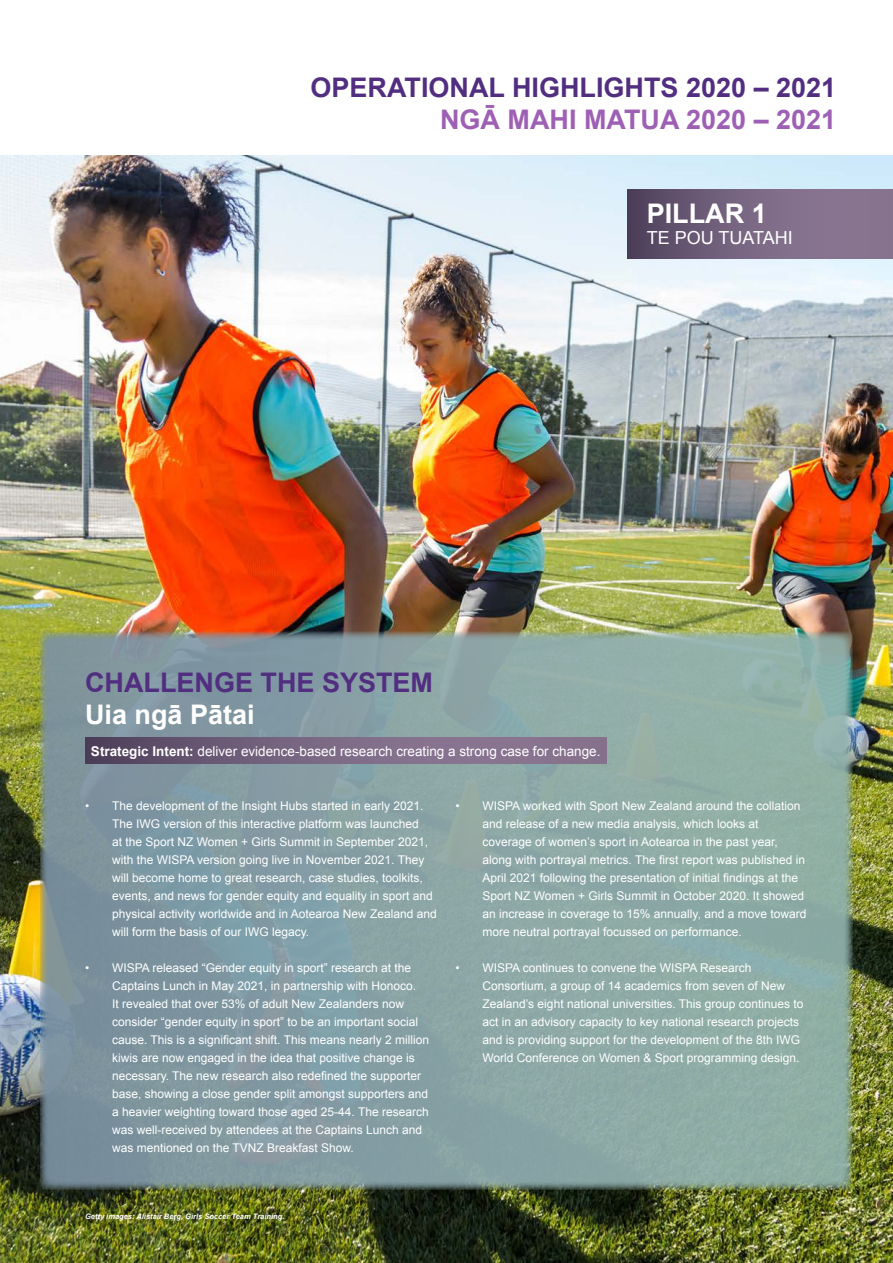
<style>
.page{position:relative;width:893px;height:1263px;background:#fff}
.page>*{position:absolute;margin:0;border:0;box-sizing:border-box;transform-origin:0 0}
.Section_Title{font:700 27px "Arial";color:#522e81}
.Section_Title-2{font:700 27px "Arial";color:#9e60b4}
.Section_Title-3{font:700 27px "Arial";color:#fff}
.Section_Title-4{font:18px "Arial";color:#fff}
.t1{font:13.5px "Arial";color:#fff}
.t2{font:700 13.5px "Arial";color:#231f20}
.t3{font:12px/18px "Arial";color:#fff}
.t4{font:italic 700 7.5px "Arial";color:#fff}
.s1{font-weight:700}
</style>
<div class="page">
<img style="left:0;top:155px;width:893px;height:1108px">
<svg style="left:40px;top:631px;width:813px;height:558px;background:#88a1a2"></svg>
<div style="left:627px;top:189px;width:266px;height:69px;background:linear-gradient(to right,#574964,#957f9b)"></div>
<svg style="left:85px;top:737px;width:521px;height:27px;background:#766480"></svg>
<p class="Section_Title" style="left:311px;top:70px;width:527px">OPERATIONAL HIGHLIGHTS 2020 – 2021</p>
<p class="Section_Title-2" style="left:440px;top:102px;width:398px">NGĀ MAHI MATUA 2020 – 2021</p>
<p class="Section_Title-3" style="left:647px;top:196px;width:122px">PILLAR 1</p>
<p class="Section_Title-4" style="left:647px;top:226px;width:148px">TE POU TUATAHI</p>
<p class="Section_Title" style="left:85px;top:665px;width:350px">CHALLENGE THE SYSTEM</p>
<p class="Section_Title-3" style="left:85px;top:697px;width:171px">Uia ngā Pātai</p>
<p class="t1" style="left:91px;top:743px;width:511px"><span class="s1">Strategic Intent:</span> deliver evidence-based research creating a strong case for change.</p>
<p class="t3" style="left:112px;top:797px;width:326px;text-indent:-27px">• The development of the Insight Hubs started in early 2021.<br>The IWG version of this interactive platform was launched<br>at the Sport NZ Women + Girls Summit in September 2021, with the WISPA version going live in November 2021. They will become home to great research, case studies, toolkits, events, and news for gender equity and equality in sport and physical activity worldwide and in Aotearoa New Zealand and will form the basis of our IWG legacy.</p>
<p class="t3" style="left:112px;top:959px;width:319px;text-indent:-27px">• WISPA released “Gender equity in sport” research at the Captains Lunch in May 2021, in partnership with Honoco.<br>It revealed that over 53% of adult New Zealanders now consider “gender equity in sport” to be an important social cause. This is a significant shift. This means nearly 2 million kiwis are now engaged in the idea that positive change is necessary. The new research also redefined the supporter base, showing a close gender split amongst supporters and a heavier weighting toward those aged 25-44. The research was well-received by attendees at the Captains Lunch and was mentioned on the TVNZ Breakfast Show.</p>
<p class="t3" style="left:482px;top:797px;width:325px;text-indent:-27px">• WISPA worked with Sport New Zealand around the collation and release of a new media analysis, which looks at coverage of women’s sport in Aotearoa in the past year, along with portrayal metrics. The first report was published in April 2021 following the presentation of initial findings at the Sport NZ Women + Girls Summit in October 2020. It showed an increase in coverage to 15% annually, and a move toward more neutral portrayal focussed on performance.</p>
<p class="t3" style="left:482px;top:959px;width:323px;text-indent:-27px">• WISPA continues to convene the WISPA Research Consortium, a group of 14 academics from seven of New Zealand’s eight national universities. This group continues to act in an advisory capacity to key national research projects and is providing support for the development of the 8th IWG World Conference on Women &amp; Sport programming design.</p>
<p class="t4" style="left:85px;top:1211px;width:201px">Getty images: Alistair Berg, Girls Soccer Team Training.</p>
<p class="t2" style="left:443px;top:1210px;width:9px">7</p>
</div>
